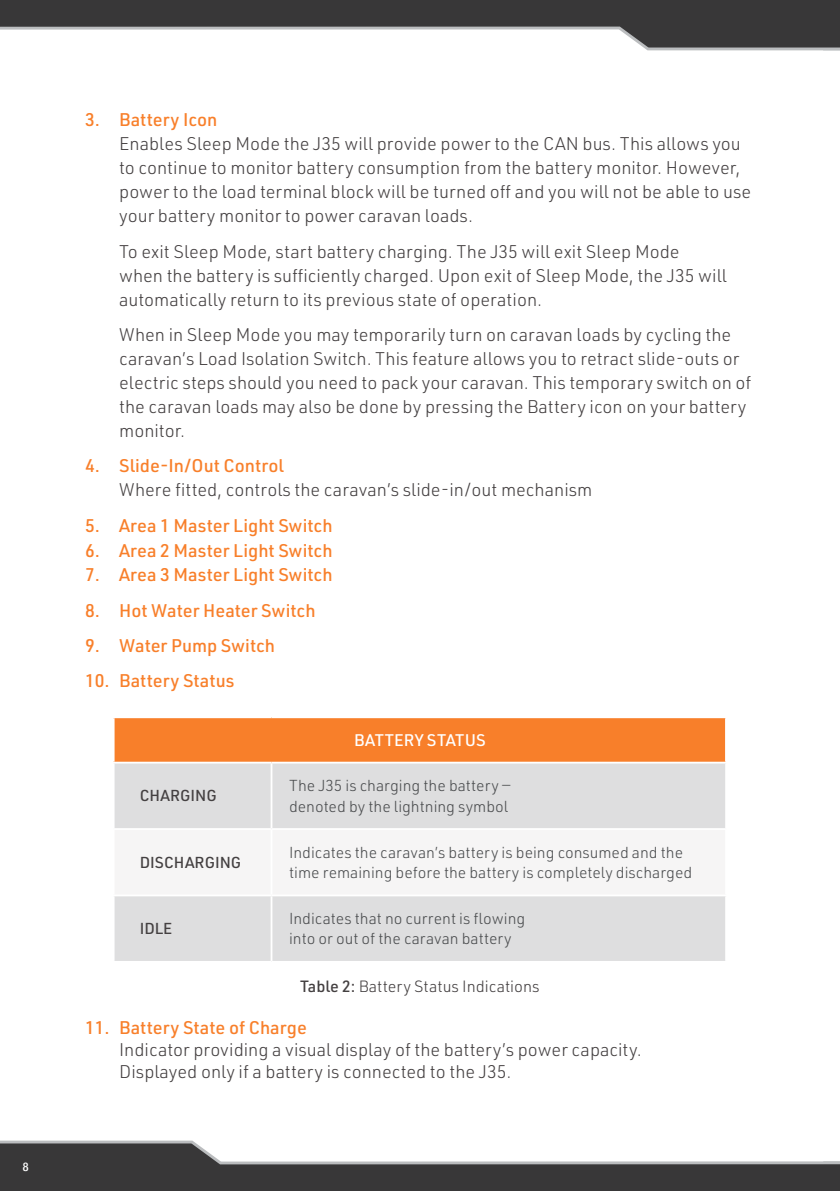
<style>
.page{position:relative;width:840px;height:1191px;background:#fff}
.page>*{position:absolute;margin:0;border:0;box-sizing:border-box;transform-origin:0 0}
.t1{font:300 18px/24px "URWDIN";color:#444041}
.t2{font:500 18px "URWDIN";color:#f87f2a}
.t3{font:500 16.6px "URWDIN";letter-spacing:.015em;color:#fff}
.t4{font:300 16px "URWDIN";color:#444041}
.t5{font:300 15.6px/20.2px "URWDIN";color:#4b4d4f}
.t6{font:500 15.6px "URWDIN";color:#444041}
.t7{font:500 condensed 12px "Helvetica Neue LT";color:#fff}
.s1{font-weight:500}
</style>
<div class="page">
<div style="left:114px;top:717px;width:611px;height:45px;background:#f87f2a"></div>
<div style="left:114px;top:763px;width:610px;height:198px;background:#dededf"></div>
<div style="left:114px;top:830px;width:610px;height:64px;background:#f6f5f5"></div>
<hr style="left:113px;top:716px;width:158px;height:2px;background:#fff">
<hr style="left:271px;top:716px;width:455px;height:2px;background:#fff">
<hr style="left:113px;top:761px;width:158px;height:2px;background:#fff">
<hr style="left:271px;top:761px;width:455px;height:2px;background:#fff">
<hr style="left:270px;top:763px;width:2px;height:65px;background:#fff">
<hr style="left:113px;top:828px;width:158px;height:2px;background:#fff">
<hr style="left:271px;top:828px;width:455px;height:2px;background:#fff">
<hr style="left:270px;top:830px;width:2px;height:64px;background:#fff">
<hr style="left:113px;top:894px;width:158px;height:2px;background:#fff">
<hr style="left:271px;top:894px;width:455px;height:2px;background:#fff">
<hr style="left:270px;top:896px;width:2px;height:65px;background:#fff">
<hr style="left:724px;top:718px;width:2px;height:43px;background:#fff">
<svg style="left:0;top:1140px;width:839px;height:51px"></svg>
<svg style="left:0;top:0;width:839px;height:51px"></svg>
<p class="t7" style="left:23px;top:1159px;width:7px">8</p>
<p class="t2" style="left:85px;top:108px;width:134px">3. Battery Icon</p>
<p class="t1" style="left:119px;top:131px;width:633px">Enables Sleep Mode the J35 will provide power to the CAN bus. This allows you to continue to monitor battery consumption from the battery monitor. However, power to the load terminal block will be turned off and you will not be able to use your battery monitor to power caravan loads.</p>
<p class="t1" style="left:119px;top:239px;width:609px">To exit Sleep Mode, start battery charging. The J35 will exit Sleep Mode when the battery is sufficiently charged. Upon exit of Sleep Mode, the J35 will automatically return to its previous state of operation.</p>
<p class="t1" style="left:119px;top:322px;width:633px">When in Sleep Mode you may temporarily turn on caravan loads by cycling the caravan’s Load Isolation Switch. This feature allows you to retract slide-outs or electric steps should you need to pack your caravan. This temporary switch on of the caravan loads may also be done by pressing the Battery icon on your battery monitor.</p>
<p class="t2" style="left:85px;top:454px;width:200px">4. Slide-In/Out Control</p>
<p class="t1" style="left:119px;top:477px;width:474px">Where fitted, controls the caravan’s slide-in/out mechanism</p>
<p class="t2" style="left:85px;top:514px;width:249px">5. Area 1 Master Light Switch</p>
<p class="t2" style="left:85px;top:538px;width:249px">6. Area 2 Master Light Switch</p>
<p class="t2" style="left:85px;top:563px;width:249px">7. Area 3 Master Light Switch</p>
<p class="t2" style="left:85px;top:598px;width:232px">8. Hot Water Heater Switch</p>
<p class="t2" style="left:85px;top:633px;width:191px">9. Water Pump Switch</p>
<p class="t2" style="left:85px;top:669px;width:151px">10. Battery Status</p>
<p class="t3" style="left:354px;top:729px;width:133px">BATTERY STATUS</p>
<p class="t6" style="left:140px;top:785px;width:78px">CHARGING</p>
<p class="t5" style="left:289px;top:775px;width:223px">The J35 is charging the battery — denoted by the lightning symbol</p>
<p class="t6" style="left:140px;top:852px;width:103px">DISCHARGING</p>
<p class="t5" style="left:289px;top:841px;width:404px">Indicates the caravan’s battery is being consumed and the time remaining before the battery is completely discharged</p>
<p class="t6" style="left:140px;top:918px;width:34px">IDLE</p>
<p class="t5" style="left:289px;top:908px;width:237px">Indicates that no current is flowing into or out of the caravan battery</p>
<p class="t4" style="left:300px;top:975px;width:241px"><span class="s1">Table 2:</span> Battery Status Indications</p>
<p class="t2" style="left:85px;top:1015px;width:223px">11. Battery State of Charge</p>
<p class="t1" style="left:119px;top:1037px;width:524px;line-height:22px">Indicator providing a visual display of the battery’s power capacity.<br>Displayed only if a battery is connected to the J35.</p>
</div>
